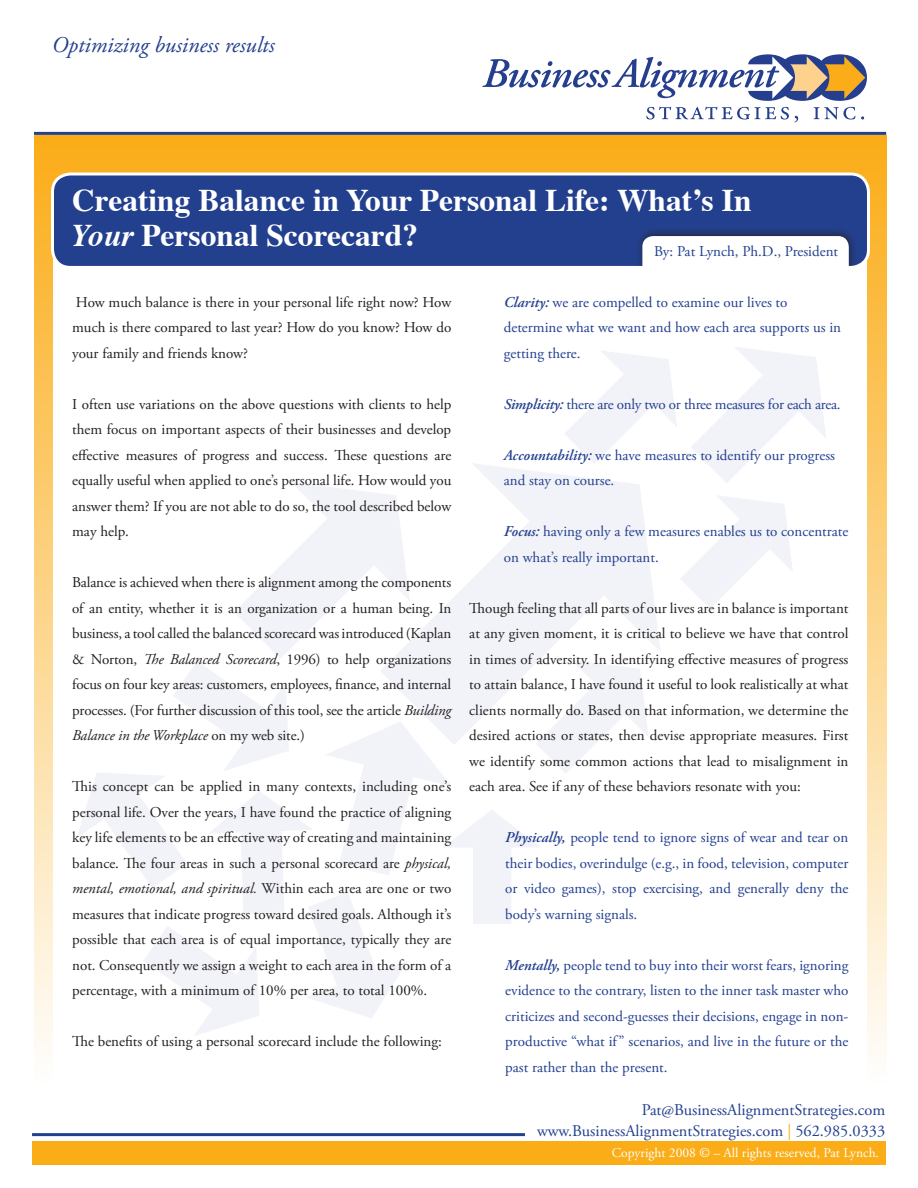
<style>
.page{position:relative;width:918px;height:1188px;background:#fff}
.page>*{position:absolute;margin:0;border:0;box-sizing:border-box;transform-origin:0 0}
.t1{font:700 31.5px "Times";color:#fff}
.t2{font:italic 22.5px "Adobe Garamond Pro";color:#23408f}
.t3{font:16.35px "Adobe Garamond Pro";color:#23408f}
.t4{font:15px/25.5px "Adobe Garamond Pro";color:#231f20;text-align:justify}
.t5{font:15px/25.5px "Adobe Garamond Pro";color:#23408f}
.t6{font:15px "Adobe Garamond Pro";letter-spacing:-.02em;color:#23408f}
.t7{font:13.5px "Adobe Garamond Pro";color:#fff}
.s1{font-style:italic}
.s2{font-weight:600;font-style:italic}
.s3{color:#fbad18}
</style>
<div class="page">
<div style="left:34px;top:135px;width:852px;height:948px;background:linear-gradient(to bottom,#fbad18,#fefefc)"></div>
<svg style="left:646px;top:107px;width:218px;height:15px"></svg>
<svg style="left:482px;top:54px;width:385px;height:47px"></svg>
<hr style="left:34px;top:132px;width:852px;height:3px;background:#23408f">
<hr style="left:32px;top:1133px;width:493px;height:3px;background:#23408f">
<div style="left:32px;top:1141px;width:854px;height:24px;background:#fbad18"></div>
<div style="left:54px;top:228px;width:813px;height:867px;background:#fff"></div>
<div style="left:52px;top:174px;width:816px;height:93px;background:#23408f;border-radius:18px"></div>
<div style="left:51px;top:172px;width:819px;height:97px;border:3px solid #fff;border-radius:18px"></div>
<svg style="left:77px;top:347px;width:749px;height:689px"></svg>
<div style="left:635px;top:226px;width:223px;height:73px;background:#231f20;opacity:.75"></div>
<div style="left:642px;top:236px;width:207px;height:56px;background:#fff;border-radius:11px"></div>
<div style="left:627px;top:267px;width:233px;height:37px;background:#fff"></div>
<p class="t2" style="left:52px;top:31px;width:224px">Optimizing business results</p>
<p class="t1" style="left:72px;top:171px;width:681px">Creating Balance in Your Personal Life: What’s In</p>
<p class="t1" style="left:72px;top:205px;width:347px"><span class="s1">Your</span> Personal Scorecard?</p>
<p class="t5" style="left:654px;top:239px;width:186px">By: Pat Lynch, Ph.D., President</p>
<p class="t4" style="left:72px;top:290px;width:381px">How much balance is there in your personal life right now? How much is there compared to last year? How do you know? How do your family and friends know?</p>
<p class="t4" style="left:72px;top:392px;width:381px">I often use variations on the above questions with clients to help them focus on important aspects of their businesses and develop effective measures of progress and success. These questions are equally useful when applied to one’s personal life. How would you answer them? If you are not able to do so, the tool described below may help.</p>
<p class="t4" style="left:72px;top:570px;width:381px">Balance is achieved when there is alignment among the components of an entity, whether it is an organization or a human being. In business, a tool called the balanced scorecard was introduced (Kaplan &amp; Norton, <span class="s1">The Balanced Scorecard</span>, 1996) to help organizations focus on four key areas: customers, employees, finance, and internal processes. (For further discussion of this tool, see the article <span class="s1">Building Balance in the Workplace</span> on my web site.)</p>
<p class="t4" style="left:72px;top:774px;width:381px">This concept can be applied in many contexts, including one’s personal life. Over the years, I have found the practice of aligning key life elements to be an effective way of creating and maintaining balance. The four areas in such a personal scorecard are <span class="s1">physical, mental, emotional, and spiritual.</span> Within each area are one or two measures that indicate progress toward desired goals. Although it’s possible that each area is of equal importance, typically they are not. Consequently we assign a weight to each area in the form of a percentage, with a minimum of 10% per area, to total 100%.</p>
<p class="t4" style="left:72px;top:1029px;width:371px">The benefits of using a personal scorecard include the following:</p>
<p class="t5" style="left:504px;top:290px;width:339px"><span class="s2">Clarity:</span> we are compelled to examine our lives to determine what we want and how each area supports us in getting there.</p>
<p class="t6" style="left:504px;top:395px;width:338px"><span class="s2">Simplicity:</span> there are only two or three measures for each area.</p>
<p class="t5" style="left:504px;top:443px;width:333px"><span class="s2">Accountability:</span> we have measures to identify our progress and stay on course.</p>
<p class="t5" style="left:504px;top:519px;width:346px"><span class="s2">Focus:</span> having only a few measures enables us to concentrate on what’s really important.</p>
<p class="t4" style="left:469px;top:596px;width:381px">Though feeling that all parts of our lives are in balance is important at any given moment, it is critical to believe we have that control in times of adversity. In identifying effective measures of progress to attain balance, I have found it useful to look realistically at what clients normally do. Based on that information, we determine the desired actions or states, then devise appropriate measures. First we identify some common actions that lead to misalignment in each area. See if any of these behaviors resonate with you:</p>
<p class="t5" style="left:505px;top:825px;width:345px;text-align:justify"><span class="s2">Physically,</span> people tend to ignore signs of wear and tear on their bodies, overindulge (e.g., in food, television, computer or video games), stop exercising, and generally deny the body’s warning signals.</p>
<p class="t5" style="left:505px;top:953px;width:345px;text-align:justify"><span class="s2">Mentally,</span> people tend to buy into their worst fears, ignoring evidence to the contrary, listen to the inner task master who criticizes and second-guesses their decisions, engage in non&shy;productive “what if” scenarios, and live in the future or the past rather than the present.</p>
<p class="t3" style="left:642px;top:1100px;width:245px">Pat@BusinessAlignmentStrategies.com</p>
<p class="t3" style="left:537px;top:1121px;width:350px">www.BusinessAlignmentStrategies.com <span class="s3">|</span> 562.985.0333</p>
<p class="t7" style="left:612px;top:1144px;width:269px">Copyright 2008 © – All rights reserved, Pat Lynch.</p>
</div>
